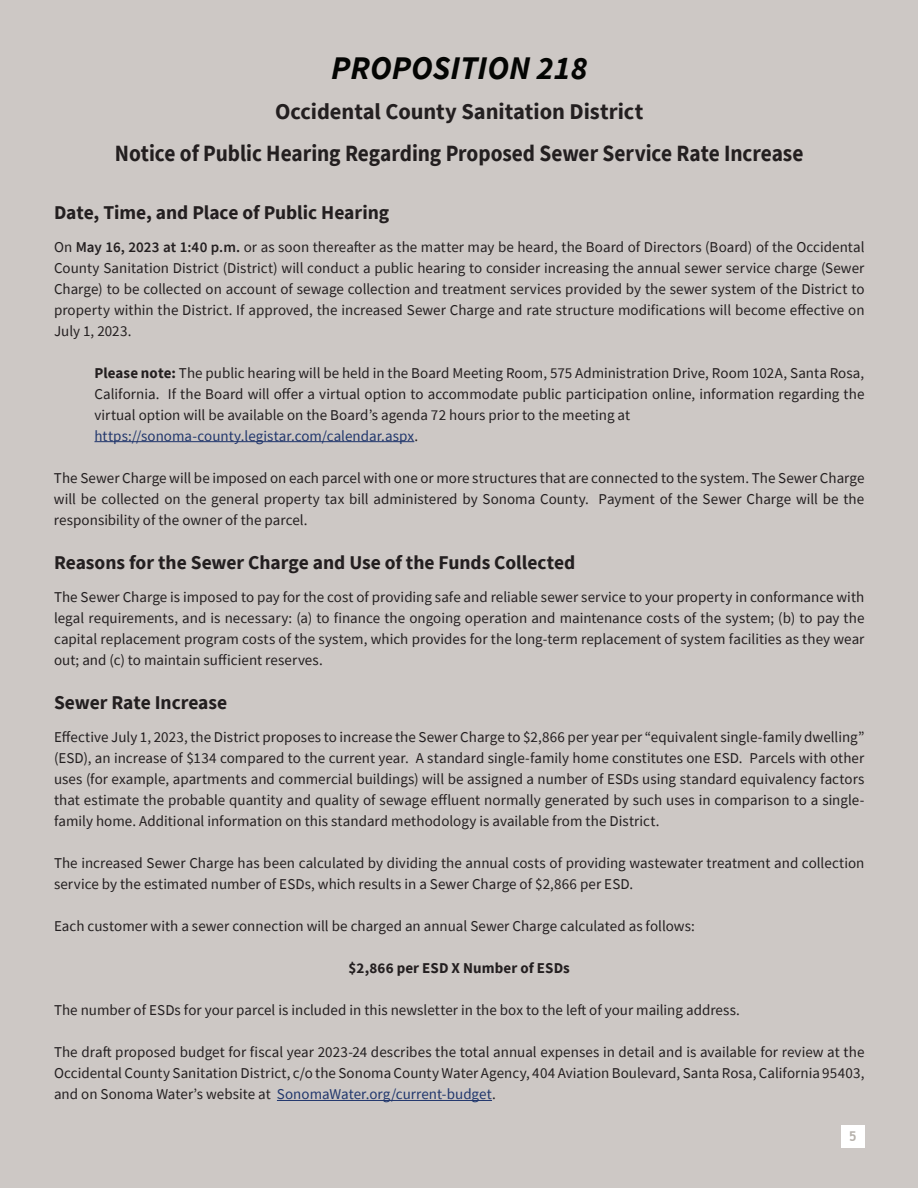
<style>
.page{position:relative;width:918px;height:1188px;background:#cdc8c5}
.page>*{position:absolute;margin:0;border:0;box-sizing:border-box;transform-origin:0 0}
.Prop_218_notice{font:italic 700 33px "Source Sans Pro";color:#040503}
.Prop_218_SUB{font:700 23.25px "Source Sans Pro";letter-spacing:-.005em;color:#231f20;scale:.92 1}
.Prop_218_notice-2{font:700 22.5px "Source Sans Pro";letter-spacing:-.005em;color:#231f20}
.Prop_218_SUB-2{font:700 19.5px "Source Sans Pro";color:#231f20}
.Prop_218_notice-3{font:15px/21px "Source Sans Pro";color:#231f20;text-align:justify}
.Prop_218_notice-4{font:15px "Source Sans Pro";color:#20366c}
.Prop_218_notice-5{font:700 15px "Source Sans Pro";letter-spacing:.01em;color:#231f20}
.t1{font:700 13.5px "Trebuchet MS";color:#b6b1ab}
.s1{font-weight:600}
.s2{font-weight:700}
.s3{color:#231f20}
.s4{color:#20366c}
</style>
<div class="page">
<hr style="left:94px;top:441px;width:320px;height:1px;background:#20366c">
<hr style="left:277px;top:1100px;width:215px;height:1px;background:#20366c">
<div style="left:841px;top:1125px;width:23px;height:22px;background:#fff"></div>
<p class="Prop_218_notice" style="left:331px;top:46px;width:258px">PROPOSITION 218</p>
<p class="Prop_218_notice-2" style="left:275px;top:97px;width:370px">Occidental County Sanitation District</p>
<p class="Prop_218_SUB" style="left:115px;top:137px;width:750px">Notice of Public Hearing Regarding Proposed Sewer Service Rate Increase</p>
<p class="Prop_218_SUB-2" style="left:54px;top:199px;width:337px">Date, Time, and Place of Public Hearing</p>
<p class="Prop_218_notice-3" style="left:54px;top:236px;width:812px">On <span class="s1">May 16, 2023 at 1:40 p.m.</span> or as soon thereafter as the matter may be heard, the Board of Directors (Board) of the Occidental County Sanitation District (District) will conduct a public hearing to consider increasing the annual sewer service charge (Sewer Charge) to be collected on account of sewage collection and treatment services provided by the sewer system of the District to property within the District. If approved, the increased Sewer Charge and rate structure modifications will become effective on July 1, 2023.</p>
<p class="Prop_218_notice-3" style="left:94px;top:362px;width:772px"><span class="s2">Please note:</span> The public hearing will be held in the Board Meeting Room, 575 Administration Drive, Room 102A, Santa Rosa, California. If the Board will offer a virtual option to accommodate public participation online, information regarding the virtual option will be available on the Board’s agenda 72 hours prior to the meeting at</p>
<p class="Prop_218_notice-4" style="left:94px;top:426px;width:325px">https://sonoma-county.legistar.com/calendar.aspx<span class="s3">.</span></p>
<p class="Prop_218_notice-3" style="left:54px;top:467px;width:812px">The Sewer Charge will be imposed on each parcel with one or more structures that are connected to the system. The Sewer Charge will be collected on the general property tax bill administered by Sonoma County. Payment of the Sewer Charge will be the responsibility of the owner of the parcel.</p>
<p class="Prop_218_SUB-2" style="left:54px;top:549px;width:523px">Reasons for the Sewer Charge and Use of the Funds Collected</p>
<p class="Prop_218_notice-3" style="left:54px;top:586px;width:812px">The Sewer Charge is imposed to pay for the cost of providing safe and reliable sewer service to your property in conformance with legal requirements, and is necessary: (a) to finance the ongoing operation and maintenance costs of the system; (b) to pay the capital replacement program costs of the system, which provides for the long-term replacement of system facilities as they wear out; and (c) to maintain sufficient reserves.</p>
<p class="Prop_218_SUB-2" style="left:54px;top:690px;width:175px">Sewer Rate Increase</p>
<p class="Prop_218_notice-3" style="left:54px;top:727px;width:812px">Effective July 1, 2023, the District proposes to increase the Sewer Charge to $2,866 per year per “equivalent single-family dwelling” (ESD), an increase of $134 compared to the current year. A standard single-family home constitutes one ESD. Parcels with other uses (for example, apartments and commercial buildings) will be assigned a number of ESDs using standard equivalency factors that estimate the probable quantity and quality of sewage effluent normally generated by such uses in comparison to a single&shy;family home. Additional information on this standard methodology is available from the District.</p>
<p class="Prop_218_notice-3" style="left:54px;top:853px;width:812px">The increased Sewer Charge has been calculated by dividing the annual costs of providing wastewater treatment and collection service by the estimated number of ESDs, which results in a Sewer Charge of $2,866 per ESD.</p>
<p class="Prop_218_notice-3" style="left:54px;top:916px;width:642px">Each customer with a sewer connection will be charged an annual Sewer Charge calculated as follows:</p>
<p class="Prop_218_notice-5" style="left:349px;top:958px;width:223px">$2,866 per ESD X Number of ESDs</p>
<p class="Prop_218_notice-3" style="left:54px;top:1000px;width:688px">The number of ESDs for your parcel is included in this newsletter in the box to the left of your mailing address.</p>
<p class="Prop_218_notice-3" style="left:54px;top:1042px;width:812px">The draft proposed budget for fiscal year 2023-24 describes the total annual expenses in detail and is available for review at the Occidental County Sanitation District, c/o the Sonoma County Water Agency, 404 Aviation Boulevard, Santa Rosa, California 95403, and on Sonoma Water’s website at <span class="s4">SonomaWater.org/current-budget</span>.</p>
<p class="t1" style="left:849px;top:1128px;width:9px">5</p>
</div>
